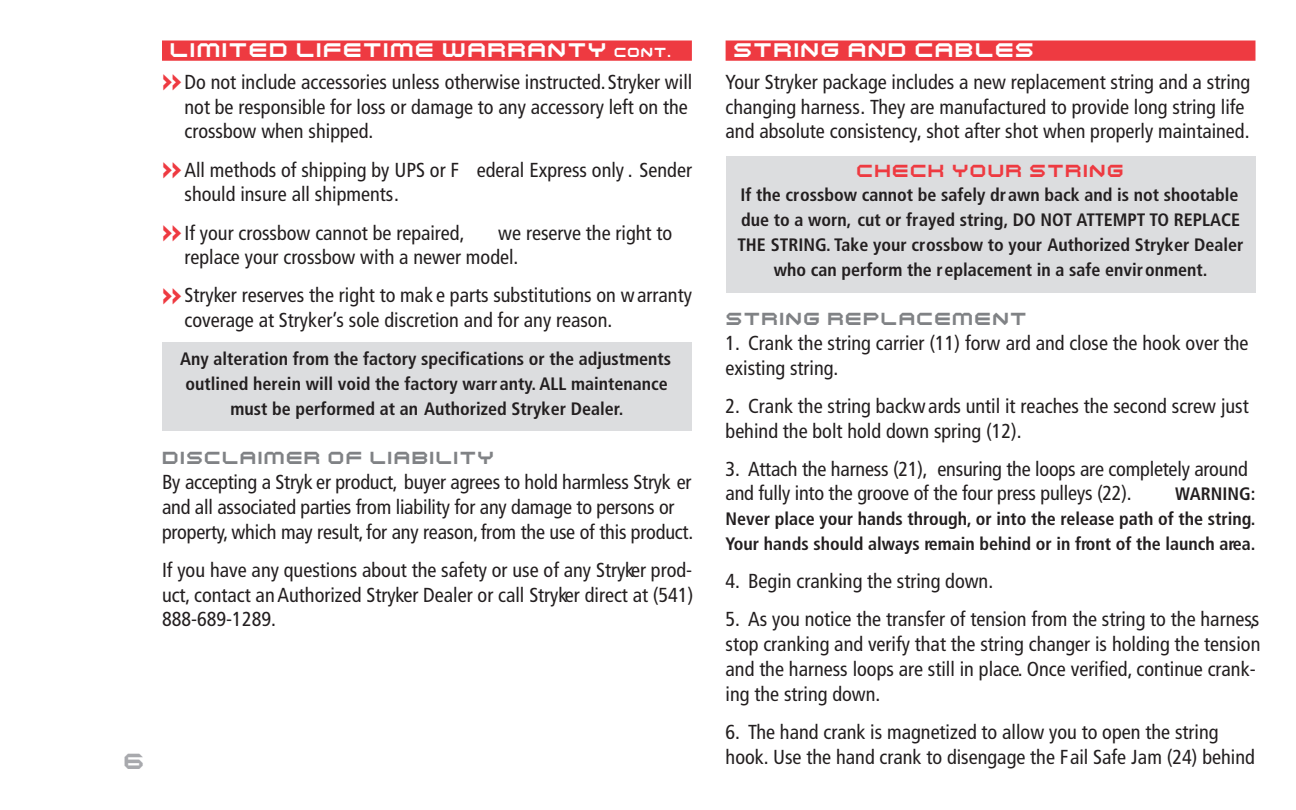
<style>
.page{position:relative;width:1296px;height:810px;background:#fff}
.page>*{position:absolute;margin:0;border:0;box-sizing:border-box;transform-origin:0 0}
.t1{font:22.5px "Durandal Flat";color:#a8a9ad}
.t2{font:condensed 20.25px/24.8px "Frutiger";color:#231f20}
.t3{font:20.25px "Durandal Flat";letter-spacing:.045em;color:#fff}
.t4{font:700 condensed 18px/24.8px "Frutiger";color:#231f20;text-align:center}
.t5{font:18px "Durandal Flat";letter-spacing:.045em;color:#808285}
.t6{font:18px "Durandal Flat";letter-spacing:.045em;color:#ee3a41}
.s1{font-size:13.5px}
.s2{font-family:"Expedition Stencil";font-weight:800;font-stretch:normal;font-size:27px;color:#ee3a41}
</style>
<div class="page">
<div style="left:726px;top:156px;width:530px;height:137px;background:#dcdddf"></div>
<div style="left:162px;top:342px;width:530px;height:88px;background:#dcdddf"></div>
<div style="left:162px;top:40px;width:530px;height:21px;background:#ee3a41"></div>
<div style="left:726px;top:40px;width:530px;height:21px;background:#ee3a41"></div>
<p class="t3" style="left:170px;top:37px;width:503px">LIMITED LIFETIME WARRANTY <span class="s1">CONT.</span></p>
<p class="t2" style="left:185px;top:70px;width:509px;text-indent:-23px"><span class="s2">&gt;&gt;</span>Do not include accessories unless otherwise instructed.Stryker will not be responsible for loss or damage to any accessory left on the crossbow when shipped.</p>
<p class="t2" style="left:185px;top:157px;width:509px;text-indent:-23px"><span class="s2">&gt;&gt;</span>All methods of shipping by UPS or F ederal Express only . Sender should insure all shipments.</p>
<p class="t2" style="left:162px;top:220px;width:304px"><span class="s2">&gt;&gt;</span>If your crossbow cannot be repaired,</p>
<p class="t2" style="left:185px;top:220px;width:489px;text-indent:314px">we reserve the right to replace your crossbow with a newer model.</p>
<p class="t2" style="left:185px;top:283px;width:509px;text-indent:-23px"><span class="s2">&gt;&gt;</span>Stryker reserves the right to mak e parts substitutions on w arranty coverage at Stryker’s sole discretion and for any reason.</p>
<p class="t4" style="left:180px;top:347px;width:493px">Any alteration from the factory specifications or the adjustments outlined herein will void the factory warranty. ALL maintenance must be performed at an Authorized Stryker Dealer.</p>
<p class="t5" style="left:162px;top:447px;width:334px">DISCLAIMER OF LIABILITY</p>
<p class="t2" style="left:162px;top:470px;width:533px">By accepting a Stryk er product, buyer agrees to hold harmless Stryk er and all associated parties from liability for any damage to persons or property, which may result, for any reason, from the use of this product.</p>
<p class="t2" style="left:162px;top:558px;width:533px;text-align:justify">If you have any questions about the safety or use of any Stryker prod&shy;uct, contact an Authorized Stryker Dealer or call Stryker direct at (541)<br>888-689-1289.</p>
<p class="t1" style="left:123px;top:747px;width:23px">6</p>
<p class="t3" style="left:733px;top:37px;width:302px">STRING AND CABLES</p>
<p class="t2" style="left:726px;top:70px;width:526px">Your Stryker package includes a new replacement string and a string changing harness. They are manufactured to provide long string life and absolute consistency, shot after shot when properly maintained.</p>
<p class="t6" style="left:856px;top:159px;width:269px">CHECK YOUR STRING</p>
<p class="t4" style="left:737px;top:183px;width:508px">If the crossbow cannot be safely drawn back and is not shootable due to a worn, cut or frayed string, DO NOT ATTEMPT TO REPLACE THE STRING. Take your crossbow to your Authorized Stryker Dealer who can perform the replacement in a safe environment.</p>
<p class="t5" style="left:726px;top:307px;width:303px">STRING REPLACEMENT</p>
<p class="t2" style="left:726px;top:331px;width:525px">1. Crank the string carrier (11) forw ard and close the hook over the existing string.</p>
<p class="t2" style="left:726px;top:394px;width:525px">2. Crank the string backw ards until it reaches the second screw just behind the bolt hold down spring (12).</p>
<p class="t2" style="left:726px;top:456px;width:524px">3. Attach the harness (21), ensuring the loops are completely around and fully into the groove of the four press pulleys (22).</p>
<p class="t4" style="left:726px;top:482px;width:532px;text-align:justify;text-indent:450px">WARNING:<br>Never place your hands through, or into the release path of the string.<br>Your hands should always remain behind or in front of the launch area.</p>
<p class="t2" style="left:726px;top:569px;width:269px">4. Begin cranking the string down.</p>
<p class="t2" style="left:726px;top:607px;width:536px">5. As you notice the transfer of tension from the string to the harness, stop cranking and verify that the string changer is holding the tension and the harness loops are still in place. Once verified, continue crank&shy;ing the string down.</p>
<p class="t2" style="left:726px;top:720px;width:531px">6. The hand crank is magnetized to allow you to open the string hook. Use the hand crank to disengage the Fail Safe Jam (24) behind</p>
</div>
